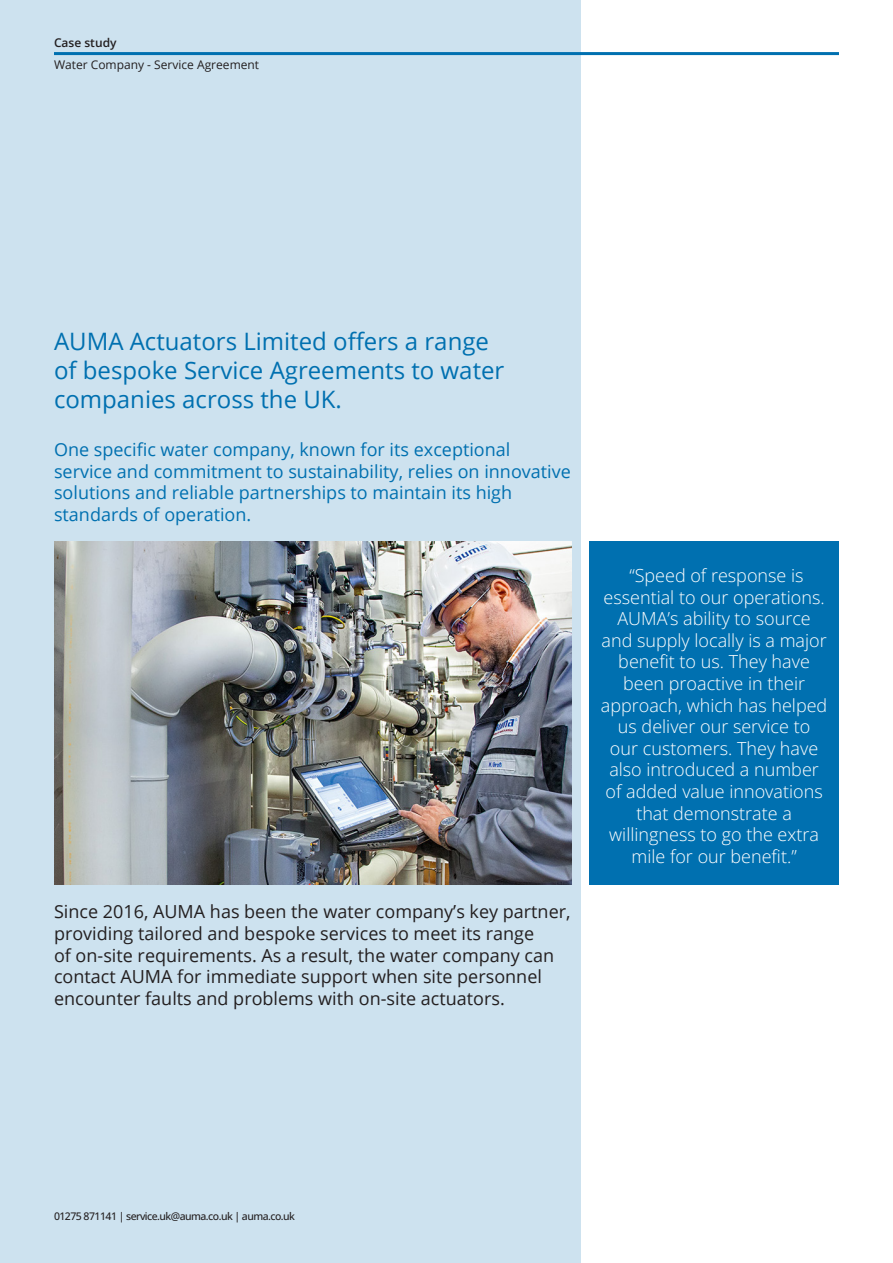
<style>
.page{position:relative;width:893px;height:1263px;background:#fff}
.page>*{position:absolute;margin:0;border:0;box-sizing:border-box;transform-origin:0 0}
.t1{font:24px/28.8px "Open Sans";color:#0070b0}
.t2{font:300 18px/21.6px "Open Sans";color:#fff;text-align:center}
.t3{font:18px/21.6px "Open Sans";color:#231f20}
.t4{font:18px/21.6px "Open Sans";color:#0070b0}
.t5{font:12px "Open Sans";color:#231f20}
.t6{font:600 12px "Open Sans";color:#231f20}
.t7{font:500 10.5px "Open Sans";letter-spacing:-.05em;color:#231f20}
</style>
<div class="page">
<div style="left:0;top:0;width:580px;height:1263px;background:#cde2ef"></div>
<hr style="left:54px;top:52px;width:785px;height:3px;background:#0070b0">
<img style="left:54px;top:541px;width:517px;height:343px">
<div style="left:589px;top:541px;width:250px;height:343px;background:#0070b0"></div>
<p class="t6" style="left:54px;top:34px;width:64px">Case study</p>
<p class="t5" style="left:54px;top:57px;width:207px">Water Company - Service Agreement</p>
<p class="t1" style="left:54px;top:326px;width:452px">AUMA Actuators Limited offers a range of bespoke Service Agreements to water companies across the UK.</p>
<p class="t4" style="left:54px;top:438px;width:518px">One specific water company, known for its exceptional service and commitment to sustainability, relies on innovative solutions and reliable partnerships to maintain its high standards of operation.</p>
<p class="t3" style="left:54px;top:900px;width:518px">Since 2016, AUMA has been the water company’s key partner, providing tailored and bespoke services to meet its range<br>of on-site requirements. As a result, the water company can contact AUMA for immediate support when site personnel encounter faults and problems with on-site actuators.</p>
<p class="t2" style="left:601px;top:564px;width:228px">“Speed of response is essential to our operations.<br>AUMA’s ability to source and supply locally is a major benefit to us. They have been proactive in their approach, which has helped us deliver our service to<br>our customers. They have also introduced a number of added value innovations that demonstrate a willingness to go the extra mile for our benefit.”</p>
<p class="t7" style="left:54px;top:1209px;width:243px">01275 871141 | service.uk@auma.co.uk | auma.co.uk</p>
</div>
